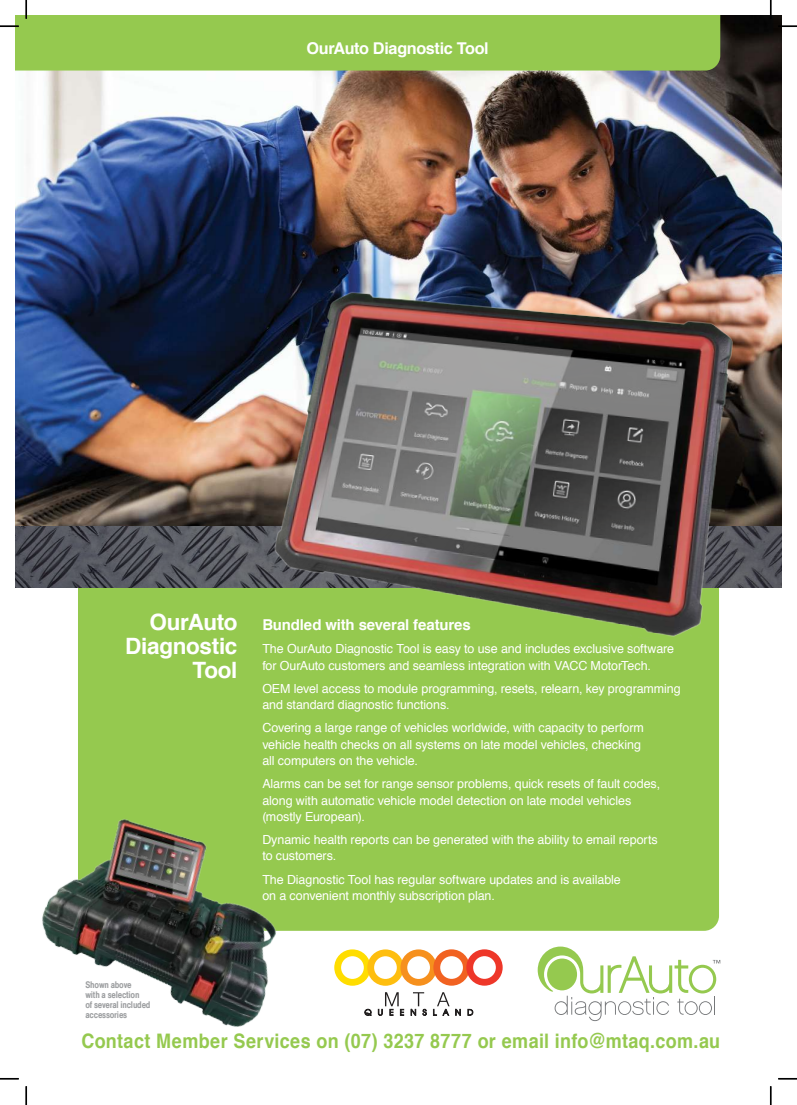
<style>
.page{position:relative;width:797px;height:1105px;background:#fff}
.page>*{position:absolute;margin:0;border:0;box-sizing:border-box;transform-origin:0 0}
.t1{font:700 22.5px/24.2px "Helvetica";letter-spacing:-.015em;color:#fff;text-align:right}
.t2{font:700 20px "Helvetica";letter-spacing:.02em;color:#95c94f;scale:.9 1}
.t3{font:700 16.25px "Helvetica";letter-spacing:-.025em;color:#fff}
.t4{font:700 15px "Helvetica";letter-spacing:-.01em;color:#fff}
.t5{font:12.5px/16.2px "Helvetica";letter-spacing:-.005em;color:#fff}
.t6{font:10px/10px "Helvetica Medium Condensed Plain";letter-spacing:-.02em;color:#9d9fa1}
</style>
<div class="page">
<div style="left:78px;top:558px;width:641px;height:373px;background:#95c94f;border-radius:15px"></div>
<img style="left:42px;top:819px;width:280px;height:208px">
<svg style="left:537px;top:946px;width:183px;height:75px"></svg>
<img style="left:16px;top:16px;width:765px;height:510px">
<svg style="left:16px;top:526px;width:765px;height:62px;background:#4f5058"></svg>
<img style="left:262px;top:279px;width:479px;height:358px">
<div style="left:16px;top:16px;width:704px;height:55px;background:#95c94f"></div>
<svg style="left:334px;top:949px;width:168px;height:37px"></svg>
<svg style="left:364px;top:1009px;width:8px;height:7px"></svg>
<svg style="left:378px;top:992px;width:26px;height:24px"></svg>
<svg style="left:410px;top:992px;width:17px;height:24px"></svg>
<svg style="left:433px;top:992px;width:16px;height:24px"></svg>
<svg style="left:455px;top:1008px;width:6px;height:8px"></svg>
<svg style="left:467px;top:1009px;width:6px;height:7px"></svg>
<svg style="left:0;top:25px;width:19px;height:2px"></svg>
<svg style="left:778px;top:25px;width:19px;height:2px"></svg>
<svg style="left:0;top:1078px;width:19px;height:1px"></svg>
<svg style="left:778px;top:1078px;width:19px;height:1px"></svg>
<svg style="left:25px;top:0;width:2px;height:19px"></svg>
<svg style="left:25px;top:1086px;width:2px;height:19px"></svg>
<svg style="left:770px;top:0;width:1px;height:19px"></svg>
<svg style="left:770px;top:1086px;width:1px;height:19px"></svg>
<h3 class="t3" style="left:306px;top:42px;width:184px">OurAuto Diagnostic Tool</h3>
<h1 class="t1" style="left:125px;top:612px;width:114px">OurAuto<br>Diagnostic<br>Tool</h1>
<p class="t4" style="left:262px;top:619px;width:210px">Bundled with several features</p>
<p class="t5" style="left:262px;top:642px;width:413px">The OurAuto Diagnostic Tool is easy to use and includes exclusive software for OurAuto customers and seamless integration with VACC MotorTech.</p>
<p class="t5" style="left:262px;top:681px;width:420px">OEM level access to module programming, resets, relearn, key programming and standard diagnostic functions.</p>
<p class="t5" style="left:262px;top:721px;width:383px">Covering a large range of vehicles worldwide, with capacity to perform vehicle health checks on all systems on late model vehicles, checking all computers on the vehicle.</p>
<p class="t5" style="left:262px;top:777px;width:399px">Alarms can be set for range sensor problems, quick resets of fault codes, along with automatic vehicle model detection on late model vehicles (mostly European).</p>
<p class="t5" style="left:262px;top:833px;width:397px">Dynamic health reports can be generated with the ability to email reports to customers.</p>
<p class="t5" style="left:262px;top:872px;width:360px">The Diagnostic Tool has regular software updates and is available on a convenient monthly subscription plan.</p>
<p class="t6" style="left:85px;top:979px;width:67px">Shown above<br>with a selection<br>of several included accessories</p>
<h2 class="t2" style="left:81px;top:1033px;width:711px">Contact Member Services on (07) 3237 8777 or email info@mtaq.com.au</h2>
</div>
